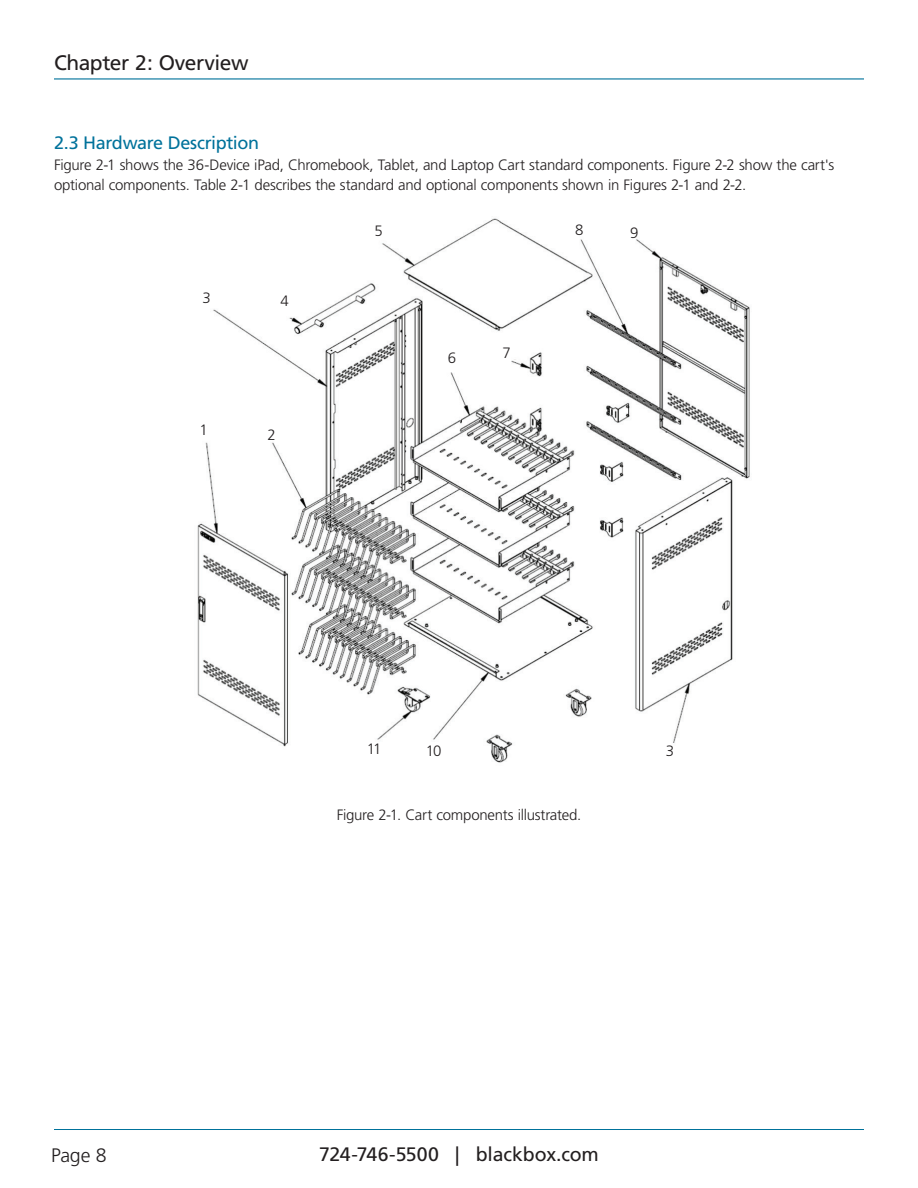
<style>
.page{position:relative;width:918px;height:1188px;background:#fff}
.page>*{position:absolute;margin:0;border:0;box-sizing:border-box;transform-origin:0 0}
.t1{font:21px "Frutiger";letter-spacing:-.02em;color:#231f20}
.t2{font:19.5px "Frutiger";letter-spacing:-.005em;color:#231f20}
.t3{font:300 19.5px "Frutiger";color:#231f20}
.t4{font:18px "Frutiger";letter-spacing:-.02em;color:#00729b}
.t5{font:300 15px/19.5px "Frutiger";letter-spacing:-.015em;color:#231f20}
</style>
<div class="page">
<hr style="left:54px;top:1129px;width:810px;height:1px;background:#00729b">
<hr style="left:54px;top:78px;width:810px;height:2px;background:#00729b">
<img style="left:197px;top:218px;width:553px;height:545px">
<h1 class="t1" style="left:54px;top:50px;width:196px">Chapter 2: Overview</h1>
<p class="t4" style="left:54px;top:132px;width:207px">2.3 Hardware Description</p>
<p class="t5" style="left:54px;top:155px;width:782px">Figure 2-1 shows the 36-Device iPad, Chromebook, Tablet, and Laptop Cart standard components. Figure 2-2 show the cart's optional components. Table 2-1 describes the standard and optional components shown in Figures 2-1 and 2-2.</p>
<p class="t5" style="left:203px;top:288px;width:10px">3</p>
<p class="t5" style="left:280px;top:292px;width:10px">4</p>
<p class="t5" style="left:199px;top:421px;width:10px">1</p>
<p class="t5" style="left:267px;top:425px;width:10px">2</p>
<p class="t5" style="left:374px;top:221px;width:10px">5</p>
<p class="t5" style="left:448px;top:348px;width:10px">6</p>
<p class="t5" style="left:502px;top:344px;width:10px">7</p>
<p class="t5" style="left:575px;top:220px;width:10px">8</p>
<p class="t5" style="left:630px;top:224px;width:10px">9</p>
<p class="t5" style="left:367px;top:739px;width:16px">11</p>
<p class="t5" style="left:426px;top:741px;width:17px">10</p>
<p class="t5" style="left:666px;top:741px;width:10px">3</p>
<p class="t5" style="left:337px;top:805px;width:246px">Figure 2-1. Cart components illustrated.</p>
<h2 class="t3" style="left:51px;top:1144px;width:57px">Page 8</h2>
<h2 class="t2" style="left:319px;top:1143px;width:281px">724-746-5500 | blackbox.com</h2>
</div>
